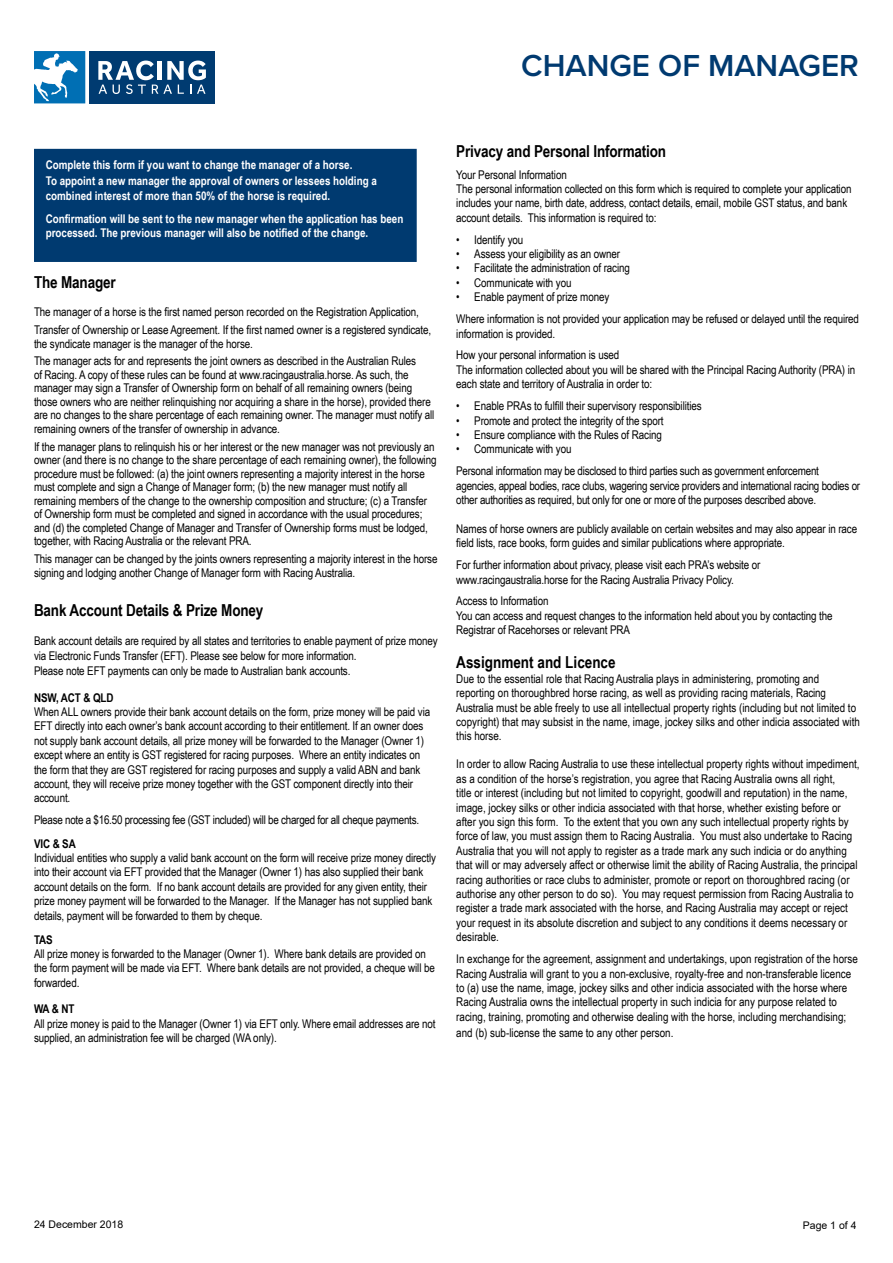
<style>
.page{position:relative;width:893px;height:1263px;background:#fff}
.page>*{position:absolute;margin:0;border:0;box-sizing:border-box;transform-origin:0 0}
.t1{font:600 31.5px "Proxima Nova";color:#003a70}
.t2{font:700 16.5px "Arial Narrow";letter-spacing:-.01em;color:#000}
.t3{font:12px/14.4px "Arial Narrow";letter-spacing:-.01em;color:#000}
.t4{font:700 12px/16px "Arial Narrow";color:#fff}
.t5{font:700 12px "Arial Narrow";letter-spacing:-.01em;color:#000}
.t6{font:10.5px "Arial";color:#000}
</style>
<div class="page">
<div style="left:90px;top:51px;width:125px;height:52px;background:#003b71"></div>
<svg style="left:34px;top:51px;width:51px;height:52px"></svg>
<svg style="left:98px;top:61px;width:108px;height:33px"></svg>
<div style="left:34px;top:149px;width:383px;height:113px;background:#003a70"></div>
<h1 class="t1" style="left:521px;top:42px;width:339px">CHANGE OF MANAGER</h1>
<p class="t4" style="left:46px;top:157px;width:333px">Complete this form if you want to change the manager of a horse.<br>To appoint a new manager the approval of owners or lessees holding a</p>
<p class="t4" style="left:46px;top:184px;width:359px;line-height:23px">combined interest of more than 50% of the horse is required.<br>Confirmation will be sent to the new manager when the application has been</p>
<p class="t4" style="left:46px;top:224px;width:324px">processed. The previous manager will also be notified of the change.</p>
<h2 class="t2" style="left:34px;top:270px;width:83px">The Manager</h2>
<p class="t3" style="left:34px;top:303px;width:399px;line-height:17.7px">The manager of a horse is the first named person recorded on the Registration Application,<br>Transfer of Ownership or Lease Agreement. If the first named owner is a registered syndicate,</p>
<p class="t3" style="left:34px;top:334px;width:384px;line-height:17.7px">the syndicate manager is the manager of the horse.<br>The manager acts for and represents the joint owners as described in the Australian Rules</p>
<p class="t3" style="left:34px;top:367px;width:402px;line-height:13.5px">of Racing. A copy of these rules can be found at www.racingaustralia.horse. As such, the manager may sign a Transfer of Ownership form on behalf of all remaining owners (being those owners who are neither relinquishing nor acquiring a share in the horse), provided there are no changes to the share percentage of each remaining owner. The manager must notify all remaining owners of the transfer of ownership in advance.</p>
<p class="t3" style="left:34px;top:439px;width:404px;line-height:13.5px">If the manager plans to relinquish his or her interest or the new manager was not previously an owner (and there is no change to the share percentage of each remaining owner), the following procedure must be followed: (a) the joint owners representing a majority interest in the horse must complete and sign a Change of Manager form; (b) the new manager must notify all remaining members of the change to the ownership composition and structure; (c) a Transfer of Ownership form must be completed and signed in accordance with the usual procedures; and (d) the completed Change of Manager and Transfer of Ownership forms must be lodged, together, with Racing Australia or the relevant PRA.</p>
<p class="t3" style="left:34px;top:551px;width:405px">This manager can be changed by the joints owners representing a majority interest in the horse signing and lodging another Change of Manager form with Racing Australia.</p>
<h2 class="t2" style="left:34px;top:597px;width:231px">Bank Account Details &amp; Prize Money</h2>
<p class="t3" style="left:34px;top:633px;width:405px;line-height:15px">Bank account details are required by all states and territories to enable payment of prize money via Electronic Funds Transfer (EFT). Please see below for more information.<br>Please note EFT payments can only be made to Australian bank accounts.</p>
<p class="t5" style="left:34px;top:688px;width:81px">NSW, ACT &amp; QLD</p>
<p class="t3" style="left:34px;top:704px;width:398px">When ALL owners provide their bank account details on the form, prize money will be paid via EFT directly into each owner’s bank account according to their entitlement. If an owner does not supply bank account details, all prize money will be forwarded to the Manager (Owner 1) except where an entity is GST registered for racing purposes. Where an entity indicates on the form that they are GST registered for racing purposes and supply a valid ABN and bank account, they will receive prize money together with the GST component directly into their account.</p>
<p class="t3" style="left:34px;top:812px;width:387px">Please note a $16.50 processing fee (GST included) will be charged for all cheque payments.</p>
<p class="t5" style="left:34px;top:834px;width:43px">VIC &amp; SA</p>
<p class="t3" style="left:34px;top:850px;width:403px">Individual entities who supply a valid bank account on the form will receive prize money directly into their account via EFT provided that the Manager (Owner 1) has also supplied their bank account details on the form. If no bank account details are provided for any given entity, their prize money payment will be forwarded to the Manager. If the Manager has not supplied bank details, payment will be forwarded to them by cheque.</p>
<p class="t5" style="left:34px;top:930px;width:20px">TAS</p>
<p class="t3" style="left:34px;top:946px;width:402px">All prize money is forwarded to the Manager (Owner 1). Where bank details are provided on the form payment will be made via EFT. Where bank details are not provided, a cheque will be forwarded.</p>
<p class="t5" style="left:34px;top:1000px;width:42px">WA &amp; NT</p>
<p class="t3" style="left:34px;top:1016px;width:403px">All prize money is paid to the Manager (Owner 1) via EFT only. Where email addresses are not supplied, an administration fee will be charged (WA only).</p>
<h2 class="t2" style="left:456px;top:138px;width:211px">Privacy and Personal Information</h2>
<p class="t3" style="left:456px;top:167px;width:397px">Your Personal Information<br>The personal information collected on this form which is required to complete your application includes your name, birth date, address, contact details, email, mobile GST status, and bank account details. This information is required to:</p>
<p class="t3" style="left:456px;top:232px;width:69px">• Identify you</p>
<p class="t3" style="left:456px;top:246px;width:165px">• Assess your eligibility as an owner</p>
<p class="t3" style="left:456px;top:261px;width:175px">• Facilitate the administration of racing</p>
<p class="t3" style="left:456px;top:275px;width:117px">• Communicate with you</p>
<p class="t3" style="left:456px;top:286px;width:404px;line-height:21.9px">• Enable payment of prize money<br>Where information is not provided your application may be refused or delayed until the required</p>
<p class="t3" style="left:456px;top:322px;width:165px;line-height:21.9px">information is provided.<br>How your personal information is used</p>
<p class="t3" style="left:456px;top:362px;width:400px">The information collected about you will be shared with the Principal Racing Authority (PRA) in each state and territory of Australia in order to:</p>
<p class="t3" style="left:456px;top:398px;width:247px">• Enable PRAs to fulfill their supervisory responsibilities</p>
<p class="t3" style="left:456px;top:413px;width:209px">• Promote and protect the integrity of the sport</p>
<p class="t3" style="left:456px;top:427px;width:207px">• Ensure compliance with the Rules of Racing</p>
<p class="t3" style="left:456px;top:438px;width:364px;line-height:21.9px">• Communicate with you<br>Personal information may be disclosed to third parties such as government enforcement</p>
<p class="t3" style="left:456px;top:478px;width:405px">agencies, appeal bodies, race clubs, wagering service providers and international racing bodies or other authorities as required, but only for one or more of the purposes described above.</p>
<p class="t3" style="left:456px;top:521px;width:402px">Names of horse owners are publicly available on certain websites and may also appear in race field lists, race books, form guides and similar publications where appropriate.</p>
<p class="t3" style="left:456px;top:557px;width:306px">For further information about privacy, please visit each PRA’s website or www.racingaustralia.horse for the Racing Australia Privacy Policy.</p>
<p class="t3" style="left:456px;top:594px;width:378px">Access to Information<br>You can access and request changes to the information held about you by contacting the<br>Registrar of Racehorses or relevant PRA</p>
<h2 class="t2" style="left:456px;top:650px;width:161px">Assignment and Licence</h2>
<p class="t3" style="left:456px;top:671px;width:405px">Due to the essential role that Racing Australia plays in administering, promoting and reporting on thoroughbred horse racing, as well as providing racing materials, Racing Australia must be able freely to use all intellectual property rights (including but not limited to copyright) that may subsist in the name, image, jockey silks and other indicia associated with this horse.</p>
<p class="t3" style="left:456px;top:756px;width:405px">In order to allow Racing Australia to use these intellectual property rights without impediment, as a condition of the horse’s registration, you agree that Racing Australia owns all right,<br>title or interest (including but not limited to copyright, goodwill and reputation) in the name, image, jockey silks or other indicia associated with that horse, whether existing before or after you sign this form. To the extent that you own any such intellectual property rights by force of law, you must assign them to Racing Australia. You must also undertake to Racing Australia that you will not apply to register as a trade mark any such indicia or do anything that will or may adversely affect or otherwise limit the ability of Racing Australia, the principal racing authorities or race clubs to administer, promote or report on thoroughbred racing (or authorise any other person to do so). You may request permission from Racing Australia to register a trade mark associated with the horse, and Racing Australia may accept or reject your request in its absolute discretion and subject to any conditions it deems necessary or desirable.</p>
<p class="t3" style="left:456px;top:951px;width:403px">In exchange for the agreement, assignment and undertakings, upon registration of the horse Racing Australia will grant to you a non-exclusive, royalty-free and non-transferable licence to (a) use the name, image, jockey silks and other indicia associated with the horse where Racing Australia owns the intellectual property in such indicia for any purpose related to racing, training, promoting and otherwise dealing with the horse, including merchandising;</p>
<p class="t3" style="left:456px;top:1025px;width:219px">and (b) sub-license the same to any other person.</p>
<p class="t6" style="left:34px;top:1217px;width:91px">24 December 2018</p>
<p class="t6" style="left:803px;top:1218px;width:55px">Page 1 of 4</p>
</div>
